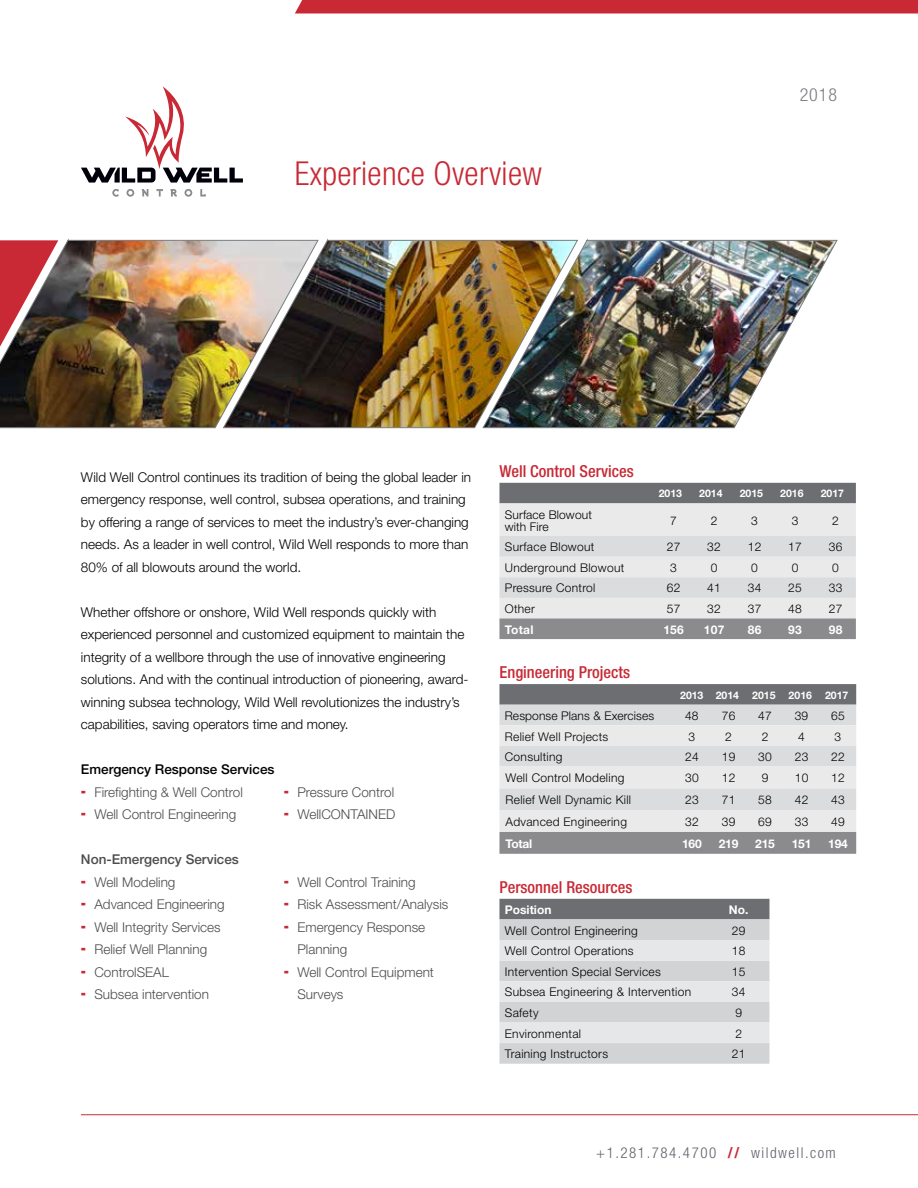
<style>
.page{position:relative;width:918px;height:1188px;background:#fff}
.page>*{position:absolute;margin:0;border:0;box-sizing:border-box;transform-origin:0 0}
.t1{font:300 condensed 33px "Helvetica Neue LT Std";letter-spacing:.01em;color:#c82934}
.t2{font:300 condensed 18px "Helvetica Neue LT Std";color:#797d82}
.t3{font:500 condensed 16.5px "Helvetica Neue";color:#c82934}
.t4{font:300 condensed 15px "Helvetica Neue LT Std";letter-spacing:.1em;color:#5f636a}
.t5{font:300 13.5px/22.5px "Helvetica Neue";color:#000}
.t6{font:300 13.5px/22.5px "Helvetica Neue";color:#4d4d4f}
.t7{font:500 13.5px "Helvetica Neue";color:#000}
.t8{font:500 13.5px "Helvetica Neue";color:#4d4d4f}
.t9{font:300 12px/12px "Helvetica Neue";letter-spacing:.025em;color:#000}
.t10{font:700 12px "Helvetica Neue";color:#fff}
.t11{font:700 10.5px "Helvetica Neue";color:#fff}
.s1{font-family:"Helvetica Neue";font-weight:700;color:#c82934}
</style>
<div class="page">
<svg style="left:295px;top:0;width:623px;height:14px;background:#ca313c"></svg>
<svg style="left:112px;top:189px;width:7px;height:8px"></svg>
<svg style="left:127px;top:189px;width:7px;height:8px"></svg>
<svg style="left:142px;top:189px;width:6px;height:8px"></svg>
<svg style="left:156px;top:189px;width:7px;height:8px"></svg>
<svg style="left:171px;top:189px;width:6px;height:8px"></svg>
<svg style="left:185px;top:189px;width:7px;height:8px"></svg>
<svg style="left:200px;top:189px;width:6px;height:8px"></svg>
<svg style="left:81px;top:87px;width:162px;height:96px"></svg>
<hr style="left:81px;top:1114px;width:837px;height:1px;background:#c82934">
<svg style="left:499px;top:483px;width:357px;height:156px;background:#c9c9cb"></svg>
<svg style="left:499px;top:684px;width:357px;height:170px;background:#c9cacb"></svg>
<svg style="left:499px;top:899px;width:270px;height:165px;background:#cdcecf"></svg>
<img style="left:0;top:240px;width:223px;height:188px">
<img style="left:223px;top:240px;width:260px;height:188px">
<img style="left:483px;top:240px;width:354px;height:188px">
<h1 class="t1" style="left:295px;top:154px;width:249px">Experience Overview</h1>
<h2 class="t2" style="left:800px;top:85px;width:39px">2018</h2>
<p class="t5" style="left:81px;top:465px;width:392px">Wild Well Control continues its tradition of being the global leader in emergency response, well control, subsea operations, and training by offering a range of services to meet the industry’s ever-changing needs. As a leader in well control, Wild Well responds to more than 80% of all blowouts around the world.</p>
<p class="t5" style="left:81px;top:600px;width:389px">Whether offshore or onshore, Wild Well responds quickly with experienced personnel and customized equipment to maintain the integrity of a wellbore through the use of innovative engineering solutions. And with the continual introduction of pioneering, award&shy;winning subsea technology, Wild Well revolutionizes the industry’s capabilities, saving operators time and money.</p>
<p class="t7" style="left:81px;top:761px;width:195px">Emergency Response Services</p>
<p class="t6" style="left:94px;top:780px;width:150px">Firefighting &amp; Well Control<br>Well Control Engineering</p>
<p class="t6" style="left:297px;top:780px;width:99px">Pressure Control<br>WellCONTAINED</p>
<p class="t8" style="left:81px;top:851px;width:160px">Non-Emergency Services</p>
<p class="t6" style="left:94px;top:870px;width:132px">Well Modeling<br>Advanced Engineering<br>Well Integrity Services<br>Relief Well Planning<br>ControlSEAL<br>Subsea intervention</p>
<p class="t6" style="left:297px;top:870px;width:152px">Well Control Training<br>Risk Assessment/Analysis<br>Emergency Response<br>Planning<br>Well Control Equipment<br>Surveys</p>
<p class="t3" style="left:499px;top:461px;width:136px">Well Control Services</p>
<p class="t11" style="left:659px;top:487px;width:25px">2013</p>
<p class="t11" style="left:699px;top:487px;width:25px">2014</p>
<p class="t11" style="left:740px;top:487px;width:25px">2015</p>
<p class="t11" style="left:780px;top:487px;width:25px">2016</p>
<p class="t11" style="left:821px;top:487px;width:25px">2017</p>
<p class="t9" style="left:505px;top:508px;width:89px">Surface Blowout with Fire</p>
<p class="t9" style="left:670px;top:514px;width:8px">7</p>
<p class="t9" style="left:711px;top:514px;width:8px">2</p>
<p class="t9" style="left:751px;top:514px;width:8px">3</p>
<p class="t9" style="left:792px;top:514px;width:8px">3</p>
<p class="t9" style="left:832px;top:514px;width:8px">2</p>
<p class="t9" style="left:505px;top:541px;width:91px">Surface Blowout</p>
<p class="t9" style="left:667px;top:541px;width:15px">27</p>
<p class="t9" style="left:707px;top:541px;width:15px">32</p>
<p class="t9" style="left:748px;top:541px;width:15px">12</p>
<p class="t9" style="left:788px;top:541px;width:15px">17</p>
<p class="t9" style="left:829px;top:541px;width:15px">36</p>
<p class="t9" style="left:505px;top:561px;width:121px">Underground Blowout</p>
<p class="t9" style="left:670px;top:561px;width:8px">3</p>
<p class="t9" style="left:711px;top:561px;width:8px">0</p>
<p class="t9" style="left:751px;top:561px;width:8px">0</p>
<p class="t9" style="left:792px;top:561px;width:8px">0</p>
<p class="t9" style="left:832px;top:561px;width:8px">0</p>
<p class="t9" style="left:505px;top:582px;width:92px">Pressure Control</p>
<p class="t9" style="left:667px;top:582px;width:15px">62</p>
<p class="t9" style="left:707px;top:582px;width:15px">41</p>
<p class="t9" style="left:748px;top:582px;width:15px">34</p>
<p class="t9" style="left:788px;top:582px;width:15px">25</p>
<p class="t9" style="left:829px;top:582px;width:15px">33</p>
<p class="t9" style="left:505px;top:603px;width:32px">Other</p>
<p class="t9" style="left:667px;top:603px;width:15px">57</p>
<p class="t9" style="left:707px;top:603px;width:15px">32</p>
<p class="t9" style="left:748px;top:603px;width:15px">37</p>
<p class="t9" style="left:788px;top:603px;width:15px">48</p>
<p class="t9" style="left:829px;top:603px;width:15px">27</p>
<p class="t10" style="left:505px;top:622px;width:30px">Total</p>
<p class="t10" style="left:663px;top:622px;width:22px">156</p>
<p class="t10" style="left:704px;top:622px;width:22px">107</p>
<p class="t10" style="left:748px;top:622px;width:15px">86</p>
<p class="t10" style="left:788px;top:622px;width:15px">93</p>
<p class="t10" style="left:829px;top:622px;width:15px">98</p>
<p class="t3" style="left:499px;top:662px;width:132px">Engineering Projects</p>
<p class="t11" style="left:680px;top:688px;width:60px">2013 2014</p>
<p class="t11" style="left:752px;top:688px;width:98px">2015 2016 2017</p>
<p class="t9" style="left:505px;top:709px;width:151px">Response Plans &amp; Exercises</p>
<p class="t9" style="left:685px;top:709px;width:15px">48</p>
<p class="t9" style="left:722px;top:709px;width:15px">76</p>
<p class="t9" style="left:758px;top:709px;width:15px">47</p>
<p class="t9" style="left:795px;top:709px;width:15px">39</p>
<p class="t9" style="left:831px;top:709px;width:15px">65</p>
<p class="t9" style="left:505px;top:730px;width:105px">Relief Well Projects</p>
<p class="t9" style="left:689px;top:730px;width:8px">3</p>
<p class="t9" style="left:725px;top:730px;width:8px">2</p>
<p class="t9" style="left:762px;top:730px;width:8px">2</p>
<p class="t9" style="left:798px;top:730px;width:8px">4</p>
<p class="t9" style="left:835px;top:730px;width:8px">3</p>
<p class="t9" style="left:505px;top:751px;width:59px">Consulting</p>
<p class="t9" style="left:685px;top:751px;width:15px">24</p>
<p class="t9" style="left:722px;top:751px;width:15px">19</p>
<p class="t9" style="left:758px;top:751px;width:15px">30</p>
<p class="t9" style="left:795px;top:751px;width:15px">23</p>
<p class="t9" style="left:831px;top:751px;width:15px">22</p>
<p class="t9" style="left:506px;top:772px;width:120px">Well Control Modeling</p>
<p class="t9" style="left:685px;top:772px;width:15px">30</p>
<p class="t9" style="left:722px;top:772px;width:15px">12</p>
<p class="t9" style="left:762px;top:772px;width:8px">9</p>
<p class="t9" style="left:795px;top:772px;width:15px">10</p>
<p class="t9" style="left:831px;top:772px;width:15px">12</p>
<p class="t9" style="left:506px;top:794px;width:127px">Relief Well Dynamic Kill</p>
<p class="t9" style="left:685px;top:794px;width:15px">23</p>
<p class="t9" style="left:722px;top:794px;width:15px">71</p>
<p class="t9" style="left:758px;top:794px;width:15px">58</p>
<p class="t9" style="left:795px;top:794px;width:15px">42</p>
<p class="t9" style="left:831px;top:794px;width:15px">43</p>
<p class="t9" style="left:506px;top:815px;width:123px">Advanced Engineering</p>
<p class="t9" style="left:685px;top:815px;width:15px">32</p>
<p class="t9" style="left:722px;top:815px;width:15px">39</p>
<p class="t9" style="left:758px;top:815px;width:15px">69</p>
<p class="t9" style="left:795px;top:815px;width:15px">33</p>
<p class="t9" style="left:831px;top:815px;width:15px">49</p>
<p class="t10" style="left:506px;top:836px;width:28px">Total</p>
<p class="t10" style="left:682px;top:836px;width:21px">160</p>
<p class="t10" style="left:719px;top:836px;width:21px">219</p>
<p class="t10" style="left:755px;top:836px;width:21px">215</p>
<p class="t10" style="left:792px;top:836px;width:21px">151</p>
<p class="t10" style="left:828px;top:836px;width:21px">194</p>
<p class="t3" style="left:499px;top:877px;width:135px">Personnel Resources</p>
<p class="t10" style="left:505px;top:902px;width:48px">Position</p>
<p class="t10" style="left:729px;top:902px;width:21px">No.</p>
<p class="t9" style="left:505px;top:924px;width:134px">Well Control Engineering</p>
<p class="t9" style="left:732px;top:924px;width:15px">29</p>
<p class="t9" style="left:505px;top:945px;width:130px">Well Control Operations</p>
<p class="t9" style="left:732px;top:945px;width:15px">18</p>
<p class="t9" style="left:505px;top:965px;width:157px">Intervention Special Services</p>
<p class="t9" style="left:732px;top:965px;width:15px">15</p>
<p class="t9" style="left:505px;top:986px;width:188px">Subsea Engineering &amp; Intervention</p>
<p class="t9" style="left:732px;top:986px;width:15px">34</p>
<p class="t9" style="left:505px;top:1007px;width:35px">Safety</p>
<p class="t9" style="left:735px;top:1007px;width:8px">9</p>
<p class="t9" style="left:505px;top:1027px;width:78px">Environmental</p>
<p class="t9" style="left:735px;top:1027px;width:8px">2</p>
<p class="t9" style="left:505px;top:1048px;width:105px">Training Instructors</p>
<p class="t9" style="left:732px;top:1048px;width:15px">21</p>
<p class="t4" style="left:596px;top:1144px;width:241px">+1.281.784.4700 <span class="s1">//</span> wildwell.com</p>
</div>
